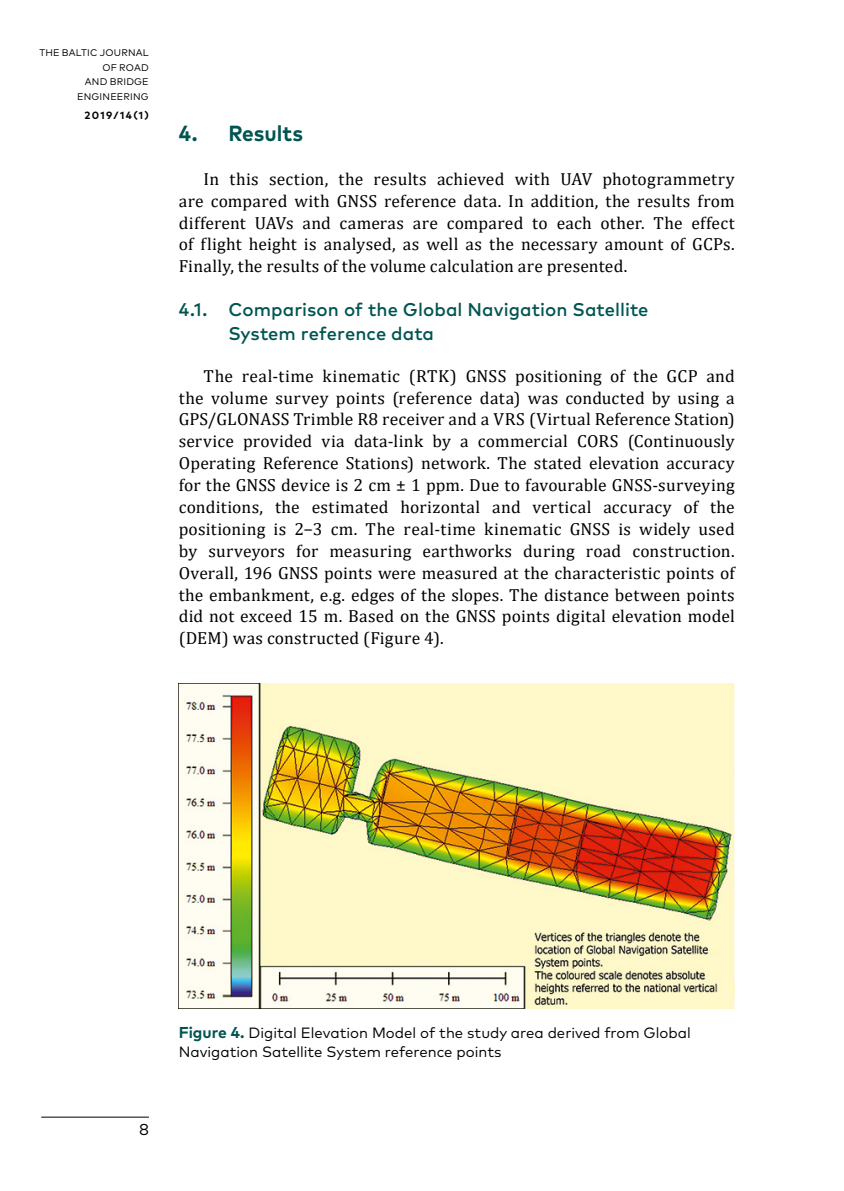
<style>
.page{position:relative;width:844px;height:1191px;background:#fff}
.page>*{position:absolute;margin:0;border:0;box-sizing:border-box;transform-origin:0 0}
.t1{font:700 21.88px "Mark Pro";color:#005551;scale:.96 1}
.t2{font:500 18.38px/23.6px "Mark Pro";letter-spacing:.005em;color:#005551}
.t3{font:17.5px/21.9px "Cambria";letter-spacing:.01em;color:#000;text-align:justify}
.t4{font:15.75px "Mark Pro";color:#000}
.t5{font:14.88px/18.4px "Mark Pro";color:#000}
.t6{font:700 10.5px "Mark Pro";letter-spacing:.13em;color:#000}
.t7{font:9.62px/14.3px "Mark Pro";letter-spacing:.02em;color:#000;text-align:right}
.s1{font-weight:700;font-size:15.75px;color:#005551}
</style>
<div class="page">
<hr style="left:41px;top:1116px;width:108px;height:1px;background:#000">
<img style="left:179px;top:683px;width:555px;height:325px">
<p class="t7" style="left:39px;top:45px;width:111px">THE BALTIC JOURNAL<br>OF ROAD<br>AND BRIDGE<br>ENGINEERING</p>
<p class="t6" style="left:84px;top:107px;width:66px">2019/14(1)</p>
<p class="t1" style="left:179px;top:117px;width:131px">4. Results</p>
<p class="t3" style="left:179px;top:168px;width:557px;text-indent:25px">In this section, the results achieved with UAV photogrammetry are compared with GNSS reference data. In addition, the results from different UAVs and cameras are compared to each other. The effect of flight height is analysed, as well as the necessary amount of GCPs.<br>Finally, the results of the volume calculation are presented.</p>
<p class="t2" style="left:228px;top:296px;width:421px;text-indent:-50px">4.1. Comparison of the Global Navigation Satellite<br>System reference data</p>
<p class="t3" style="left:179px;top:365px;width:557px;text-indent:25px">The real-time kinematic (RTK) GNSS positioning of the GCP and the volume survey points (reference data) was conducted by using a GPS/ GLONASS Trimble R8 receiver and a VRS (Virtual Reference Station) service provided via data-link by a commercial CORS (Continuously Operating Reference Stations) network. The stated elevation accuracy for the GNSS device is 2 cm ± 1 ppm. Due to favourable GNSS-surveying conditions, the estimated horizontal and vertical accuracy of the positioning is 2−3 cm. The real-time kinematic GNSS is widely used by surveyors for measuring earthworks during road construction.<br>Overall, 196 GNSS points were measured at the characteristic points of the embankment, e.g. edges of the slopes. The distance between points did not exceed 15 m. Based on the GNSS points digital elevation model (DEM) was constructed (Figure 4).</p>
<p class="t4" style="left:139px;top:1118px;width:11px">8</p>
<p class="t5" style="left:179px;top:1022px;width:513px"><span class="s1">Figure 4.</span> Digital Elevation Model of the study area derived from Global<br>Navigation Satellite System reference points</p>
</div>
